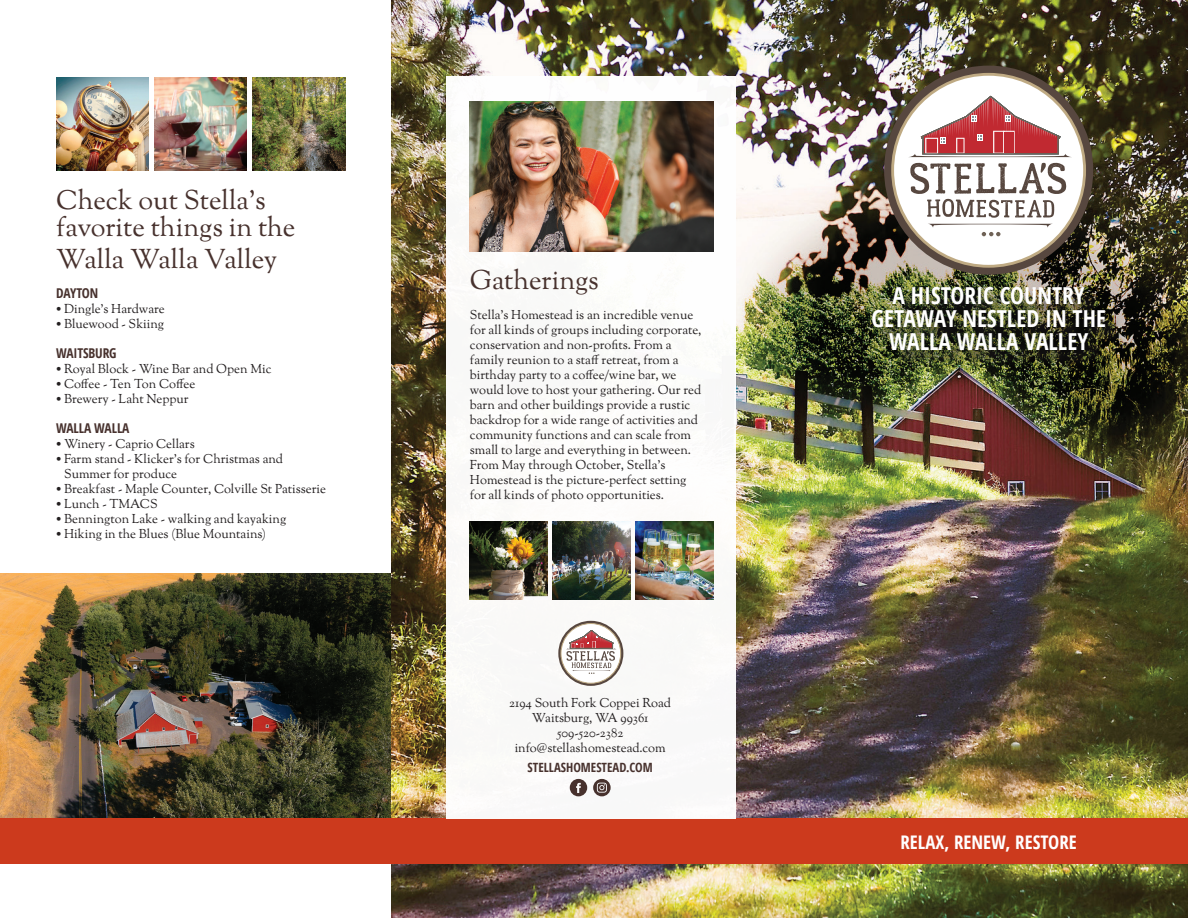
<style>
.page{position:relative;width:1188px;height:918px;background:#fff}
.page>*{position:absolute;margin:0;border:0;box-sizing:border-box;transform-origin:0 0}
.red_headline{font:27px/27px "Goudy St M";color:#47312d}
.subhead{font:700 condensed 23.4px/23.4px "Open Sans";color:#fff;text-align:center}
.body{font:700 condensed 18.75px "Open Sans";color:#fff}
.body-2{font:700 condensed 13.5px "Open Sans";letter-spacing:-.01em;color:#47312d}
.body-3{font:12.75px/15px "Goudy St M";color:#231f20}
.subhead-2{font:12.75px "Goudy St M";color:#231f20}
.s1{font-family:"Open Sans";font-weight:700;font-stretch:condensed;color:#47312d}
</style>
<div class="page">
<img style="left:0;top:573px;width:391px;height:246px">
<img style="left:391px;top:0;width:797px;height:918px">
<svg style="left:888px;top:69px;width:202px;height:202px;background:#796755"></svg>
<div style="left:884px;top:66px;width:209px;height:209px;border:7px solid #57473f;border-radius:50%"></div>
<div style="left:893px;top:74px;width:192px;height:192px;background:#fff;border-radius:50%"></div>
<svg style="left:908px;top:95px;width:164px;height:62px"></svg>
<svg style="left:929px;top:224px;width:122px;height:12px"></svg>
<svg style="left:910px;top:163px;width:156px;height:55px"></svg>
<div style="left:0;top:819px;width:1188px;height:45px;background:#cc3a1d"></div>
<div style="left:446px;top:77px;width:290px;height:742px;background:#fafaf8"></div>
<svg style="left:593px;top:779px;width:18px;height:17px"></svg>
<svg style="left:570px;top:779px;width:17px;height:17px"></svg>
<div style="left:875px;top:289px;width:248px;height:80px;background:#231f20;opacity:.75"></div>
<svg style="left:559px;top:622px;width:63px;height:63px"></svg>
<div style="left:558px;top:621px;width:65px;height:65px;border:2px solid #57473f;border-radius:50%"></div>
<div style="left:561px;top:624px;width:60px;height:59px;background:#fff;border-radius:50%"></div>
<div style="left:561px;top:623px;width:60px;height:61px;border:1px solid #bfaa83;border-radius:50%"></div>
<svg style="left:566px;top:630px;width:51px;height:44px"></svg>
<img style="left:470px;top:101px;width:243px;height:151px">
<img style="left:635px;top:522px;width:78px;height:77px">
<img style="left:470px;top:522px;width:78px;height:77px">
<img style="left:553px;top:522px;width:77px;height:77px">
<img style="left:253px;top:78px;width:92px;height:92px">
<img style="left:56px;top:78px;width:93px;height:92px">
<img style="left:154px;top:78px;width:93px;height:92px">
<p class="red_headline" style="left:56px;top:189px;width:241px">Check out Stella’s favorite things in the</p>
<p class="red_headline" style="left:56px;top:247px;width:223px">Walla Walla Valley</p>
<p class="body-2" style="left:56px;top:283px;width:44px">DAYTON</p>
<p class="body-3" style="left:56px;top:302px;width:110px">• Dingle’s Hardware</p>
<p class="body-3" style="left:56px;top:317px;width:110px">• Bluewood - Skiing</p>
<p class="body-2" style="left:56px;top:343px;width:62px">WAITSBURG</p>
<p class="body-3" style="left:56px;top:362px;width:217px">• Royal Block - Wine Bar and Open Mic</p>
<p class="body-3" style="left:56px;top:377px;width:141px">• Coffee - Ten Ton Coffee</p>
<p class="body-3" style="left:56px;top:392px;width:134px">• Brewery - Laht Neppur</p>
<p class="body-2" style="left:56px;top:418px;width:75px">WALLA WALLA</p>
<p class="body-3" style="left:56px;top:437px;width:140px">• Winery - Caprio Cellars</p>
<p class="body-3" style="left:64px;top:452px;width:221px;text-indent:-8px">• Farm stand - Klicker’s for Christmas and<br>Summer for produce</p>
<p class="body-3" style="left:56px;top:482px;width:271px">• Breakfast - Maple Counter, Colville St Patisserie</p>
<p class="body-3" style="left:56px;top:497px;width:103px">• Lunch - TMACS</p>
<p class="body-3" style="left:56px;top:512px;width:232px">• Bennington Lake - walking and kayaking</p>
<p class="body-3" style="left:56px;top:527px;width:212px">• Hiking in the Blues (Blue Mountains)</p>
<p class="red_headline" style="left:470px;top:269px;width:130px">Gatherings</p>
<p class="body-3" style="left:470px;top:309px;width:233px">Stella’s Homestead is an incredible venue for all kinds of groups including corporate, conservation and non-profits. From a family reunion to a staff retreat, from a birthday party to a coffee/wine bar, we would love to host your gathering. Our red barn and other buildings provide a rustic backdrop for a wide range of activities and community functions and can scale from small to large and everything in between.<br>From May through October, Stella’s Homestead is the picture-perfect setting for all kinds of photo opportunities.</p>
<p class="subhead-2" style="left:509px;top:695px;width:163px">2194 South Fork Coppei Road</p>
<p class="body-3" style="left:532px;top:711px;width:118px">Waitsburg, WA 99361</p>
<p class="body-3" style="left:557px;top:726px;width:68px">509-520-2382</p>
<p class="body-3" style="left:515px;top:738px;width:153px;line-height:20.4px;text-align:center">info@stellashomestead.com<br><span class="s1">STELLASHOMESTEAD.COM</span></p>
<p class="subhead" style="left:871px;top:283px;width:236px">A HISTORIC COUNTRY<br>GETAWAY NESTLED IN THE<br>WALLA WALLA VALLEY</p>
<p class="body" style="left:901px;top:829px;width:178px">RELAX, RENEW, RESTORE</p>
</div>
